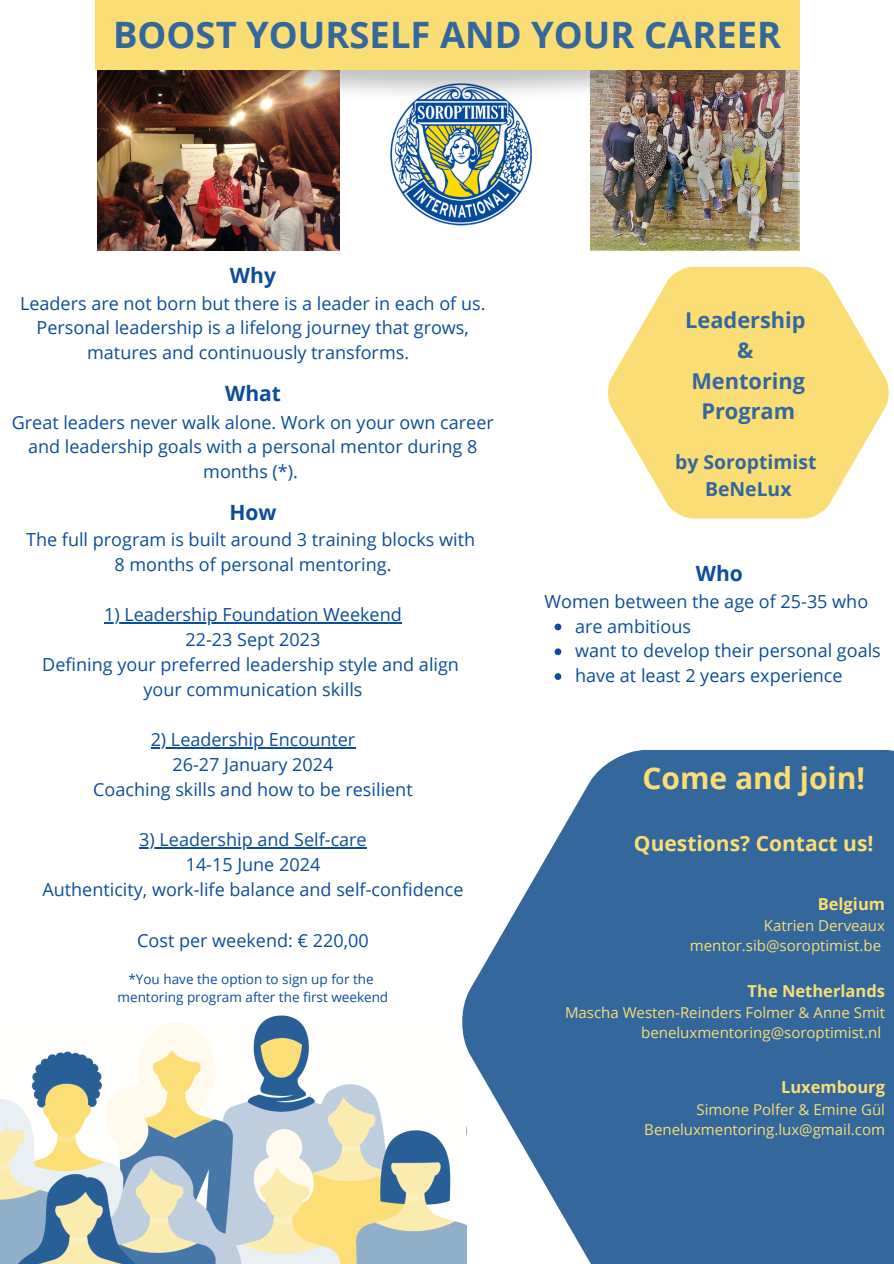
<style>
.page{position:relative;width:894px;height:1264px;background:#fff}
.page>*{position:absolute;margin:0;border:0;box-sizing:border-box;transform-origin:0 0}
.t1{font:700 36.45px "Open Sans";color:#34679c}
.t2{font:700 30px "Open Sans";color:#fade75}
.t3{font:700 21.75px "Open Sans";color:#34679c}
.t4{font:700 21px "Open Sans";color:#fade75}
.t5{font:700 21px "Open Sans";color:#0d4c9c}
.t6{font:700 19.35px "Open Sans";color:#34679c}
.t7{font:18px/24.8px "Open Sans";color:#0d4c9c;text-align:center}
.t8{font:700 16.5px "Open Sans";color:#fade75}
.t9{font:15px "Open Sans";color:#fade75}
.t10{font:13.5px "Open Sans";color:#0d4c9c}
</style>
<div class="page">
<img style="left:0;top:1015px;width:459px;height:248px">
<img style="left:98px;top:136px;width:242px;height:114px">
<img style="left:590px;top:136px;width:209px;height:115px">
<img style="left:390px;top:136px;width:142px;height:90px">
<svg style="left:608px;top:267px;width:281px;height:251px;fill:#fade75"></svg>
<svg style="left:459px;top:750px;width:434px;height:513px;fill:#34679c"></svg>
<img style="left:97px;top:3px;width:703px;height:133px">
<div style="left:95px;top:0;width:704px;height:70px;background:#fade75"></div>
<svg style="left:554px;top:623px;width:7px;height:7px"></svg>
<svg style="left:554px;top:648px;width:7px;height:7px"></svg>
<svg style="left:554px;top:673px;width:7px;height:7px"></svg>
<hr style="left:104px;top:622px;width:297px;height:1px;background:#0d4c9c">
<hr style="left:151px;top:747px;width:204px;height:1px;background:#0d4c9c">
<hr style="left:139px;top:847px;width:227px;height:1px;background:#0d4c9c">
<p class="t1" style="left:113px;top:9px;width:669px">BOOST YOURSELF AND YOUR CAREER</p>
<p class="t5" style="left:230px;top:260px;width:48px">Why</p>
<p class="t7" style="left:20px;top:290px;width:467px">Leaders are not born but there is a leader in each of us.<br>Personal leadership is a lifelong journey that grows, matures and continuously transforms.</p>
<p class="t5" style="left:225px;top:379px;width:57px">What</p>
<p class="t7" style="left:12px;top:409px;width:483px">Great leaders never walk alone. Work on your own career and leadership goals with a personal mentor during 8 months (*).</p>
<p class="t5" style="left:229px;top:497px;width:49px">How</p>
<p class="t7" style="left:26px;top:526px;width:450px">The full program is built around 3 training blocks with</p>
<p class="t7" style="left:114px;top:551px;width:278px">8 months of personal mentoring.</p>
<p class="t7" style="left:104px;top:601px;width:299px">1) Leadership Foundation Weekend</p>
<p class="t7" style="left:185px;top:626px;width:136px">22-23 Sept 2023</p>
<p class="t7" style="left:42px;top:652px;width:418px">Defining your preferred leadership style and align</p>
<p class="t7" style="left:143px;top:677px;width:220px">your communication skills</p>
<p class="t7" style="left:151px;top:727px;width:206px">2) Leadership Encounter</p>
<p class="t7" style="left:172px;top:752px;width:162px">26-27 January 2024</p>
<p class="t7" style="left:93px;top:777px;width:321px">Coaching skills and how to be resilient</p>
<p class="t7" style="left:139px;top:827px;width:229px">3) Leadership and Self-care</p>
<p class="t7" style="left:186px;top:852px;width:136px">14-15 June 2024</p>
<p class="t7" style="left:42px;top:877px;width:422px">Authenticity, work-life balance and self-confidence</p>
<p class="t7" style="left:137px;top:927px;width:233px">Cost per weekend: € 220,00</p>
<p class="t10" style="left:128px;top:969px;width:247px">*You have the option to sign up for the</p>
<p class="t10" style="left:117px;top:987px;width:272px">mentoring program after the first weekend</p>
<p class="t3" style="left:685px;top:305px;width:122px">Leadership</p>
<p class="t3" style="left:737px;top:335px;width:18px">&amp;</p>
<p class="t3" style="left:691px;top:365px;width:115px">Mentoring</p>
<p class="t3" style="left:701px;top:396px;width:95px">Program</p>
<p class="t6" style="left:675px;top:448px;width:143px">by Soroptimist</p>
<p class="t6" style="left:704px;top:475px;width:88px">BeNeLux</p>
<p class="t5" style="left:695px;top:558px;width:49px">Who</p>
<p class="t7" style="left:544px;top:588px;width:325px">Women between the age of 25-35 who</p>
<p class="t7" style="left:575px;top:613px;width:117px">are ambitious</p>
<p class="t7" style="left:575px;top:638px;width:307px">want to develop their personal goals</p>
<p class="t7" style="left:575px;top:663px;width:269px">have at least 2 years experience</p>
<p class="t2" style="left:642px;top:756px;width:224px">Come and join!</p>
<p class="t4" style="left:633px;top:829px;width:241px">Questions? Contact us!</p>
<p class="t8" style="left:817px;top:892px;width:69px">Belgium</p>
<p class="t9" style="left:763px;top:915px;width:123px">Katrien Derveaux</p>
<p class="t9" style="left:689px;top:935px;width:193px">mentor.sib@soroptimist.be</p>
<p class="t8" style="left:747px;top:979px;width:139px">The Netherlands</p>
<p class="t9" style="left:565px;top:1002px;width:321px">Mascha Westen-Reinders Folmer &amp; Anne Smit</p>
<p class="t9" style="left:641px;top:1022px;width:241px">beneluxmentoring@soroptimist.nl</p>
<p class="t8" style="left:780px;top:1075px;width:105px">Luxembourg</p>
<p class="t9" style="left:696px;top:1098px;width:190px">Simone Polfer &amp; Emine Gül</p>
<p class="t9" style="left:644px;top:1118px;width:242px">Beneluxmentoring.lux@gmail.com</p>
</div>
